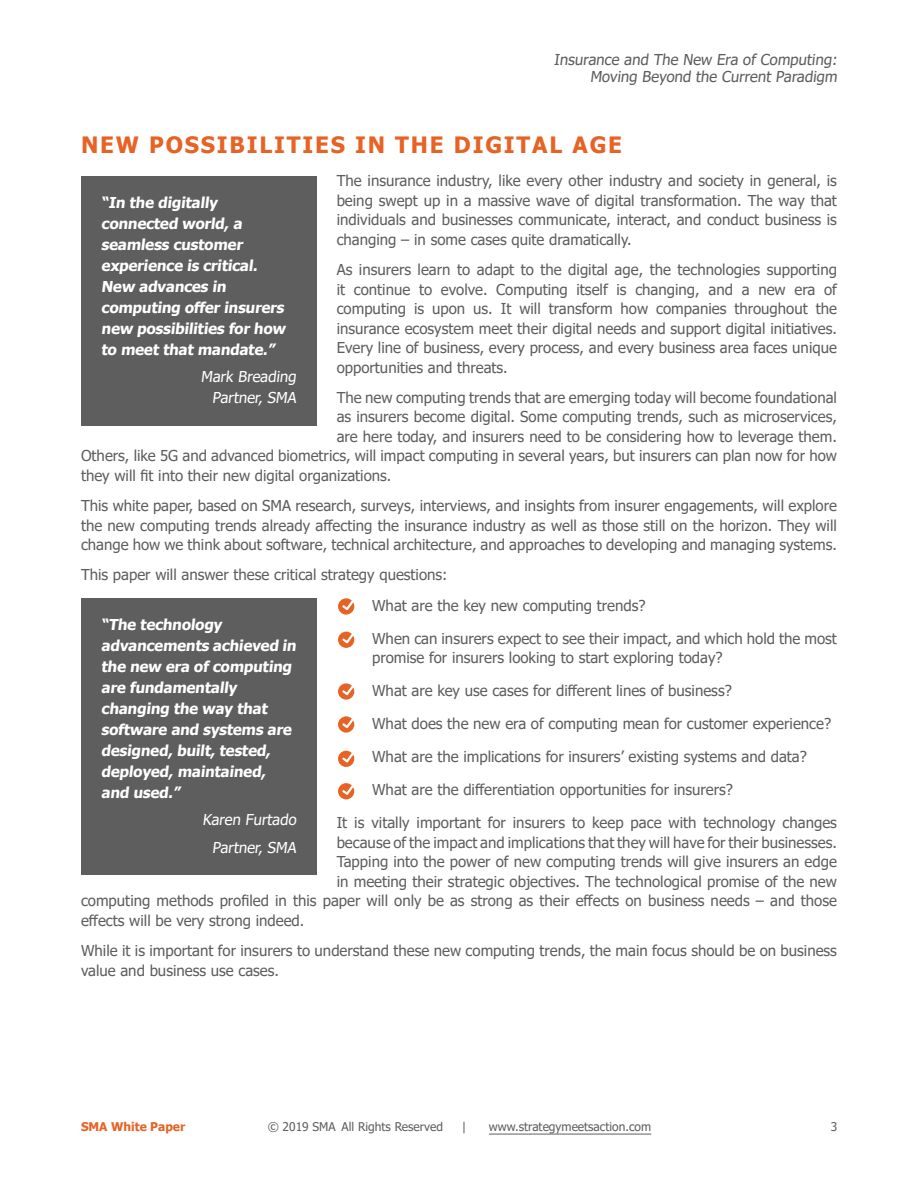
<style>
.page{position:relative;width:918px;height:1188px;background:#fff}
.page>*{position:absolute;margin:0;border:0;box-sizing:border-box;transform-origin:0 0}
.Document_Title{font:700 22.5px "Tahoma";letter-spacing:.08em;color:#e66325}
.Paragraph{font:15px/19.5px "Tahoma";color:#5e5e5e;text-align:justify}
.Bullet_Text{font:15px/19.5px "Tahoma";color:#5e5e5e}
.t1{font:700 15px/21px "Tahoma";color:#fff}
.Quote_Speaker{font:15px/21px "Tahoma";color:#fff;text-align:right}
.t2{font:12px "Tahoma";color:#5e5e5e}
.t3{font:700 12px "Tahoma";color:#e66325}
</style>
<div class="page">
<hr style="left:489px;top:1134px;width:162px;height:1px;background:#5e5e5e">
<div style="left:81px;top:176px;width:235px;height:250px;background:#5e5e5e"></div>
<div style="left:81px;top:598px;width:235px;height:277px;background:#5e5e5e"></div>
<svg style="left:338px;top:632px;width:16px;height:16px"></svg>
<svg style="left:338px;top:683px;width:16px;height:17px"></svg>
<svg style="left:338px;top:716px;width:16px;height:17px"></svg>
<svg style="left:338px;top:751px;width:16px;height:16px"></svg>
<svg style="left:338px;top:783px;width:16px;height:16px"></svg>
<svg style="left:338px;top:598px;width:16px;height:17px"></svg>
<p class="Paragraph" style="left:554px;top:53px;width:287px;line-height:16.5px;text-align:right">Insurance and The New Era of Computing:<br>Moving Beyond the Current Paradigm</p>
<p class="Document_Title" style="left:81px;top:129px;width:543px">NEW POSSIBILITIES IN THE DIGITAL AGE</p>
<p class="Paragraph" style="left:337px;top:172px;width:502px">The insurance industry, like every other industry and society in general, is being swept up in a massive wave of digital transformation. The way that individuals and businesses communicate, interact, and conduct business is changing – in some cases quite dramatically.</p>
<p class="Paragraph" style="left:337px;top:261px;width:502px">As insurers learn to adapt to the digital age, the technologies supporting it continue to evolve. Computing itself is changing, and a new era of computing is upon us. It will transform how companies throughout the insurance ecosystem meet their digital needs and support digital initiatives.<br>Every line of business, every process, and every business area faces unique opportunities and threats.</p>
<p class="Paragraph" style="left:337px;top:389px;width:502px">The new computing trends that are emerging today will become foundational</p>
<p class="Paragraph" style="left:337px;top:408px;width:502px">as insurers become digital. Some computing trends, such as microservices,</p>
<p class="Paragraph" style="left:337px;top:428px;width:502px">are here today, and insurers need to be considering how to leverage them.</p>
<p class="Paragraph" style="left:81px;top:447px;width:758px">Others, like 5G and advanced biometrics, will impact computing in several years, but insurers can plan now for how</p>
<p class="Paragraph" style="left:81px;top:467px;width:312px">they will fit into their new digital organizations.</p>
<p class="Paragraph" style="left:81px;top:497px;width:758px">This white paper, based on SMA research, surveys, interviews, and insights from insurer engagements, will explore the new computing trends already affecting the insurance industry as well as those still on the horizon. They will change how we think about software, technical architecture, and approaches to developing and managing systems.</p>
<p class="Paragraph" style="left:81px;top:566px;width:368px">This paper will answer these critical strategy questions:</p>
<p class="Bullet_Text" style="left:372px;top:596px;width:275px">What are the key new computing trends?</p>
<p class="Bullet_Text" style="left:372px;top:629px;width:466px">When can insurers expect to see their impact, and which hold the most promise for insurers looking to start exploring today?</p>
<p class="Bullet_Text" style="left:372px;top:682px;width:361px">What are key use cases for different lines of business?</p>
<p class="Bullet_Text" style="left:372px;top:715px;width:461px">What does the new era of computing mean for customer experience?</p>
<p class="Bullet_Text" style="left:372px;top:748px;width:436px">What are the implications for insurers’ existing systems and data?</p>
<p class="Bullet_Text" style="left:372px;top:781px;width:362px">What are the differentiation opportunities for insurers?</p>
<p class="Paragraph" style="left:337px;top:814px;width:502px">It is vitally important for insurers to keep pace with technology changes</p>
<p class="Paragraph" style="left:337px;top:833px;width:502px">because of the impact and implications that they will have for their businesses.</p>
<p class="Paragraph" style="left:337px;top:853px;width:502px">Tapping into the power of new computing trends will give insurers an edge</p>
<p class="Paragraph" style="left:337px;top:872px;width:502px">in meeting their strategic objectives. The technological promise of the new</p>
<p class="Paragraph" style="left:81px;top:892px;width:757px">computing methods profiled in this paper will only be as strong as their effects on business needs – and those</p>
<p class="Paragraph" style="left:81px;top:911px;width:225px">effects will be very strong indeed.</p>
<p class="Paragraph" style="left:81px;top:942px;width:757px">While it is important for insurers to understand these new computing trends, the main focus should be on business value and business use cases.</p>
<p class="t1" style="left:101px;top:192px;width:189px">“In the digitally connected world, a seamless customer experience is critical.<br>New advances in computing offer insurers new possibilities for how to meet that mandate.”</p>
<p class="Quote_Speaker" style="left:201px;top:367px;width:100px">Mark Breading<br>Partner, SMA</p>
<p class="t1" style="left:101px;top:614px;width:199px">“The technology advancements achieved in the new era of computing are fundamentally changing the way that software and systems are designed, built, tested, deployed, maintained, and used.”</p>
<p class="Quote_Speaker" style="left:203px;top:810px;width:98px">Karen Furtado</p>
<p class="Quote_Speaker" style="left:212px;top:838px;width:88px">Partner, SMA</p>
<p class="t3" style="left:81px;top:1118px;width:106px">SMA White Paper</p>
<p class="t2" style="left:268px;top:1119px;width:177px">© 2019 SMA All Rights Reserved</p>
<p class="t2" style="left:462px;top:1119px;width:6px">|</p>
<p class="t2" style="left:489px;top:1119px;width:164px">www.strategymeetsaction.com</p>
<p class="t2" style="left:831px;top:1119px;width:8px">3</p>
</div>
